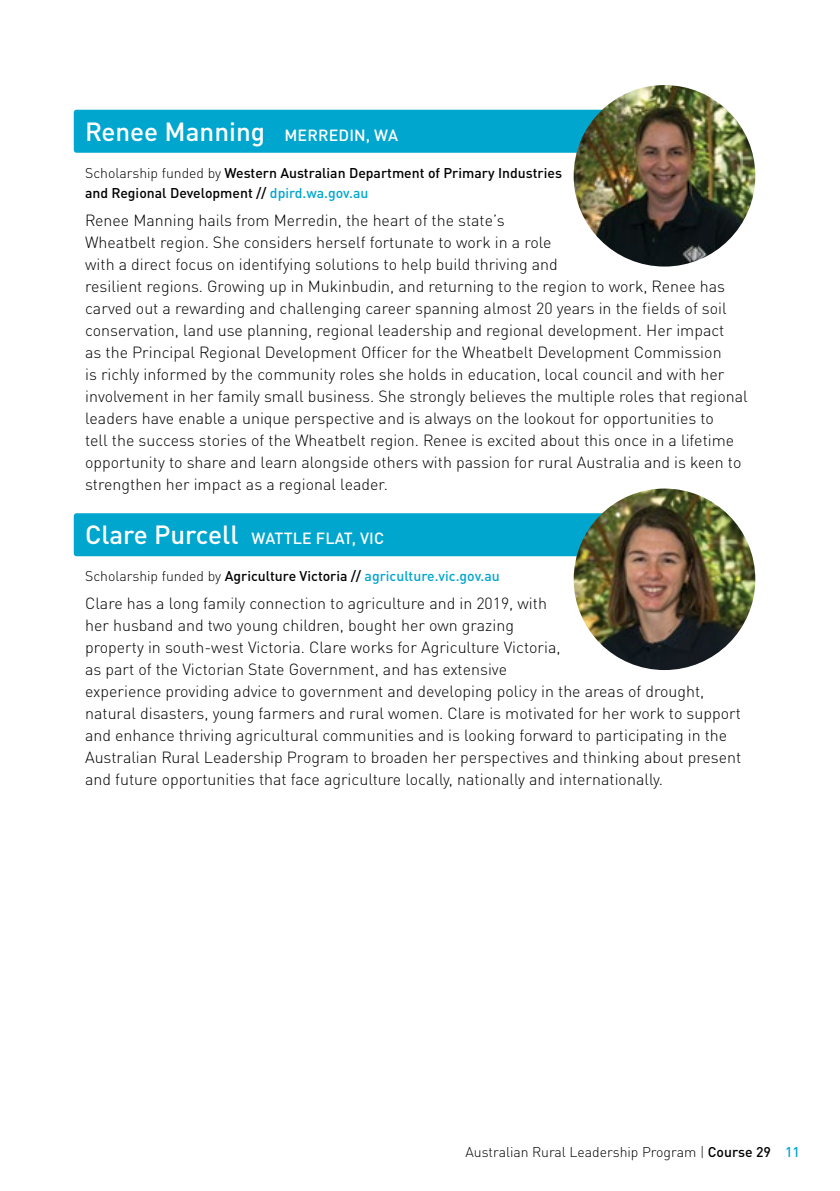
<style>
.page{position:relative;width:840px;height:1191px;background:#fff}
.page>*{position:absolute;margin:0;border:0;box-sizing:border-box;transform-origin:0 0}
.t1{font:500 26px "DIN Pro";color:#fff}
.t2{font:300 16px/22px "DIN Pro";color:#000}
.t3{font:500 16px "DIN Pro";letter-spacing:.01em;color:#fff}
.t4{font:500 14px/20px "DIN Pro";color:#000}
.t5{font:500 14px "DIN Pro";color:#00a6ce}
.t6{font:300 14px "DIN Pro";color:#000}
.s1{font-size:16px}
.s2{font-weight:300}
.s3{color:#00a6ce}
.s4{font-size:26px}
.s5{font-weight:300;color:#000}
.s6{color:#000}
.s7{font-weight:500}
.s8{font-weight:500;color:#00a6ce}
</style>
<div class="page">
<div style="left:74px;top:110px;width:652px;height:43px;background:#00a6ce;border-radius:3px"></div>
<div style="left:74px;top:513px;width:652px;height:43px;background:#00a6ce;border-radius:3px"></div>
<img style="left:573px;top:85px;width:181px;height:181px;border-radius:91px">
<img style="left:573px;top:488px;width:181px;height:182px;border-radius:91px">
<h1 class="t1" style="left:85px;top:111px;width:314px">Renee Manning <span class="s1">MERREDIN, WA</span></h1>
<p class="t4" style="left:85px;top:162px;width:478px"><span class="s2">Scholarship funded by</span> Western Australian Department of Primary Industries and Regional Development // <span class="s3">dpird.wa.gov.au</span></p>
<p class="t2" style="left:85px;top:208px;width:663px">Renee Manning hails from Merredin, the heart of the state’s<br>Wheatbelt region. She considers herself fortunate to work in a role<br>with a direct focus on identifying solutions to help build thriving and<br>resilient regions. Growing up in Mukinbudin, and returning to the region to work, Renee has carved out a rewarding and challenging career spanning almost 20 years in the fields of soil conservation, land use planning, regional leadership and regional development. Her impact<br>as the Principal Regional Development Officer for the Wheatbelt Development Commission<br>is richly informed by the community roles she holds in education, local council and with her involvement in her family small business. She strongly believes the multiple roles that regional leaders have enable a unique perspective and is always on the lookout for opportunities to<br>tell the success stories of the Wheatbelt region. Renee is excited about this once in a lifetime opportunity to share and learn alongside others with passion for rural Australia and is keen to strengthen her impact as a regional leader.</p>
<p class="t3" style="left:85px;top:526px;width:300px"><span class="s4">Clare Purcell</span> WATTLE FLAT, VIC</p>
<p class="t5" style="left:85px;top:565px;width:416px"><span class="s5">Scholarship funded by</span> <span class="s6">Agriculture Victoria //</span> agriculture.vic.gov.au</p>
<p class="t2" style="left:85px;top:591px;width:657px">Clare has a long family connection to agriculture and in 2019, with<br>her husband and two young children, bought her own grazing<br>property in south-west Victoria. Clare works for Agriculture Victoria,<br>as part of the Victorian State Government, and has extensive<br>experience providing advice to government and developing policy in the areas of drought, natural disasters, young farmers and rural women. Clare is motivated for her work to support and enhance thriving agricultural communities and is looking forward to participating in the Australian Rural Leadership Program to broaden her perspectives and thinking about present and future opportunities that face agriculture locally, nationally and internationally.</p>
<p class="t6" style="left:465px;top:1141px;width:336px">Australian Rural Leadership Program | <span class="s7">Course 29</span> <span class="s8">11</span></p>
</div>
